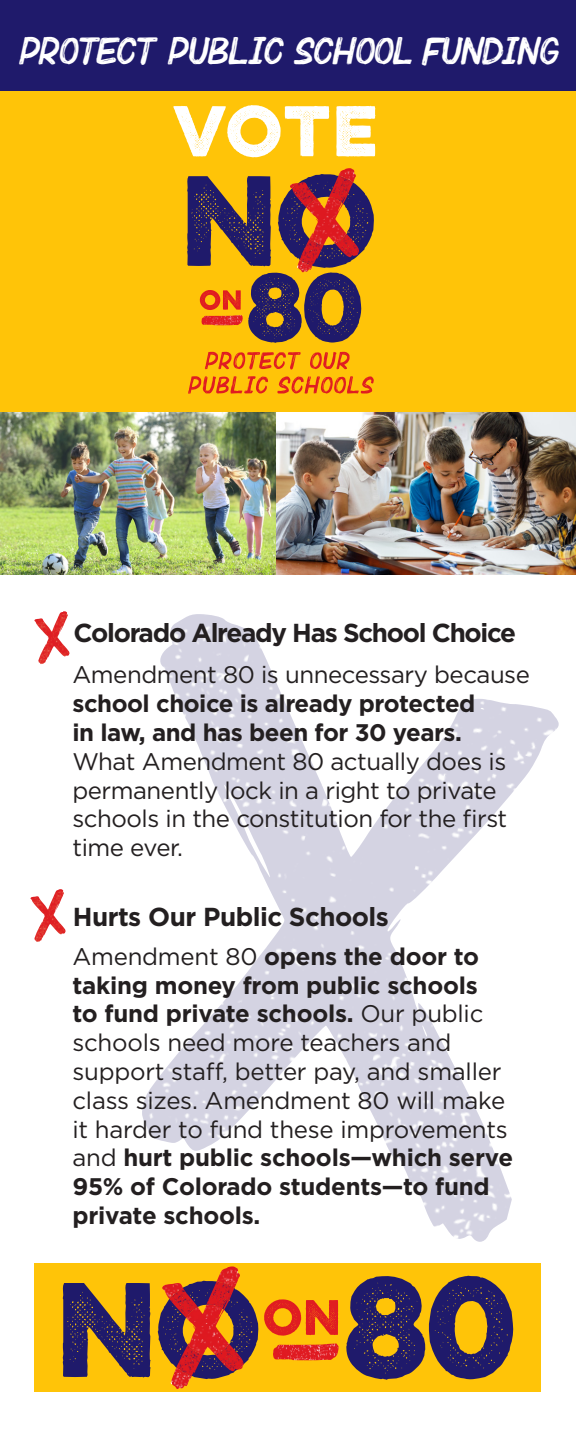
<style>
.page{position:relative;width:576px;height:1440px;background:#fff}
.page>*{position:absolute;margin:0;border:0;box-sizing:border-box;transform-origin:0 0}
.t1{font:700 64px "Lulo One";color:#fff}
.t2{font:38px "Bebrush";letter-spacing:-.04em;color:#fff}
.t3{font:700 26px "Gotham";letter-spacing:-.05em;color:#231f20}
.t4{font:700 26px "Gotham";letter-spacing:-.02em;color:#231f20}
.t5{font:24px/28.8px "Gotham";letter-spacing:-.02em;color:#231f20}
.s1{font-weight:700}
</style>
<div class="page">
<img style="left:142px;top:614px;width:417px;height:628px">
<div style="left:0;top:0;width:576px;height:95px;background:#1f1a6b"></div>
<div style="left:0;top:92px;width:576px;height:320px;background:#ffc408"></div>
<div style="left:34px;top:1264px;width:507px;height:128px;background:#ffc408"></div>
<img style="left:0;top:412px;width:277px;height:162px">
<img style="left:277px;top:412px;width:299px;height:162px">
<img style="left:30px;top:889px;width:36px;height:53px">
<img style="left:34px;top:611px;width:36px;height:53px">
<svg style="left:63px;top:1283px;width:88px;height:95px"></svg>
<svg style="left:158px;top:1295px;width:100px;height:90px"></svg>
<img style="left:162px;top:1266px;width:78px;height:89px">
<img style="left:169px;top:1282px;width:75px;height:89px">
<img style="left:273px;top:1343px;width:66px;height:17px">
<svg style="left:264px;top:1299px;width:74px;height:37px"></svg>
<svg style="left:346px;top:1276px;width:167px;height:104px"></svg>
<svg style="left:205px;top:352px;width:96px;height:18px"></svg>
<svg style="left:310px;top:352px;width:40px;height:17px"></svg>
<svg style="left:188px;top:376px;width:80px;height:18px"></svg>
<svg style="left:277px;top:376px;width:97px;height:18px"></svg>
<img style="left:339px;top:168px;width:16px;height:6px">
<svg style="left:187px;top:174px;width:187px;height:169px"></svg>
<p class="t2" style="left:18px;top:31px;width:542px">PROTECT PUBLIC SCHOOL FUNDING</p>
<p class="t1" style="left:173px;top:81px;width:221px">VOTE</p>
<p class="t3" style="left:74px;top:615px;width:444px">Colorado Already Has School Choice</p>
<p class="t5" style="left:72px;top:660px;width:459px">Amendment 80 is unnecessary because <span class="s1">school choice is already protected<br>in law, and has been for 30 years.<br></span>What Amendment 80 actually does is permanently lock in a right to private schools in the constitution for the first time ever.</p>
<p class="t4" style="left:73px;top:900px;width:318px">Hurts Our Public Schools</p>
<p class="t5" style="left:72px;top:941px;width:442px">Amendment 80 <span class="s1">opens the door to taking money from public schools<br>to fund private schools.</span> Our public schools need more teachers and support staff, better pay, and smaller class sizes. Amendment 80 will make it harder to fund these improvements and <span class="s1">hurt public schools—which serve<br>95% of Colorado students—to fund private schools.</span></p>
</div>
